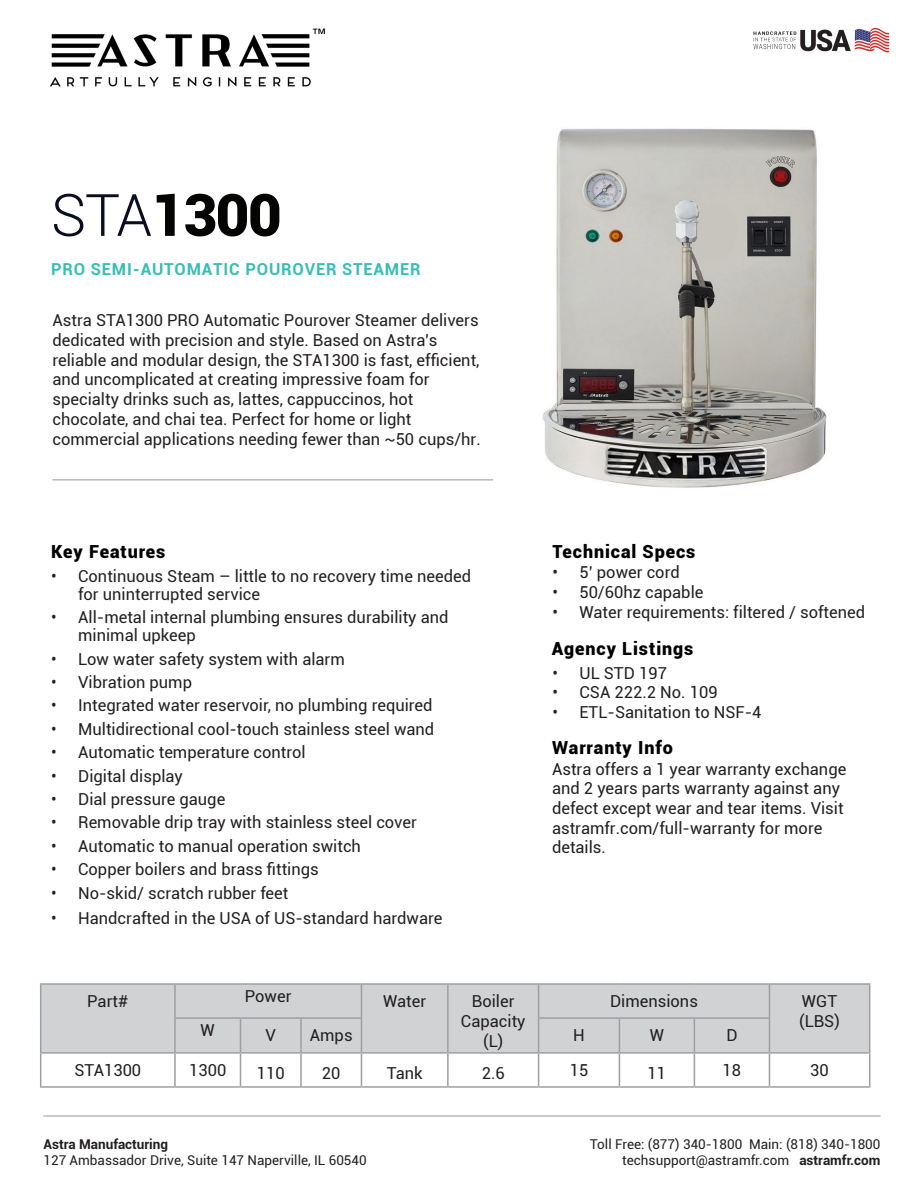
<style>
.page{position:relative;width:918px;height:1188px;background:#fff}
.page>*{position:absolute;margin:0;border:0;box-sizing:border-box;transform-origin:0 0}
.t1{font:900 58.5px "Roboto";color:#040503}
.t2{font:900 18px "Roboto";letter-spacing:.05em;color:#000}
.t3{font:16.5px/19.8px "Roboto";color:#231f20}
.t4{font:700 16.5px "Roboto";letter-spacing:.05em;color:#36beb5}
.t5{font:13.5px/16.2px "Roboto";color:#231f20;text-align:right}
.t6{font:700 13.5px "Roboto";color:#231f20}
.s1{font-weight:300;color:#0a0d21}
.s2{font-style:inherit}
.s3{font-weight:700}
</style>
<div class="page">
<div style="left:41px;top:985px;width:828px;height:67px;background:#d1d2d4"></div>
<hr style="left:40px;top:983px;width:135px;height:2px;background:#9d9fa2">
<hr style="left:40px;top:985px;width:1px;height:33px;background:#9d9fa2">
<hr style="left:175px;top:983px;width:66px;height:2px;background:#9d9fa2">
<hr style="left:174px;top:985px;width:2px;height:32px;background:#9d9fa2">
<hr style="left:241px;top:983px;width:60px;height:2px;background:#9d9fa2">
<hr style="left:301px;top:983px;width:60px;height:2px;background:#9d9fa2">
<hr style="left:361px;top:983px;width:87px;height:2px;background:#9d9fa2">
<hr style="left:361px;top:985px;width:1px;height:32px;background:#9d9fa2">
<hr style="left:448px;top:983px;width:91px;height:2px;background:#9d9fa2">
<hr style="left:447px;top:985px;width:2px;height:33px;background:#9d9fa2">
<hr style="left:539px;top:983px;width:80px;height:2px;background:#9d9fa2">
<hr style="left:538px;top:985px;width:1px;height:32px;background:#9d9fa2">
<hr style="left:619px;top:983px;width:75px;height:2px;background:#9d9fa2">
<hr style="left:694px;top:983px;width:75px;height:2px;background:#9d9fa2">
<hr style="left:769px;top:983px;width:101px;height:2px;background:#9d9fa2">
<hr style="left:769px;top:985px;width:1px;height:32px;background:#9d9fa2">
<hr style="left:869px;top:985px;width:1px;height:33px;background:#9d9fa2">
<hr style="left:40px;top:1018px;width:1px;height:34px;background:#9d9fa2">
<hr style="left:174px;top:1017px;width:67px;height:2px;background:#9d9fa2">
<hr style="left:174px;top:1019px;width:2px;height:33px;background:#9d9fa2">
<hr style="left:241px;top:1017px;width:60px;height:2px;background:#9d9fa2">
<hr style="left:240px;top:1019px;width:1px;height:33px;background:#9d9fa2">
<hr style="left:301px;top:1017px;width:61px;height:2px;background:#9d9fa2">
<hr style="left:300px;top:1019px;width:2px;height:33px;background:#9d9fa2">
<hr style="left:361px;top:1019px;width:1px;height:33px;background:#9d9fa2">
<hr style="left:447px;top:1018px;width:2px;height:34px;background:#9d9fa2">
<hr style="left:538px;top:1017px;width:81px;height:2px;background:#9d9fa2">
<hr style="left:538px;top:1019px;width:1px;height:33px;background:#9d9fa2">
<hr style="left:619px;top:1017px;width:75px;height:2px;background:#9d9fa2">
<hr style="left:619px;top:1019px;width:1px;height:33px;background:#9d9fa2">
<hr style="left:694px;top:1017px;width:76px;height:2px;background:#9d9fa2">
<hr style="left:694px;top:1019px;width:1px;height:33px;background:#9d9fa2">
<hr style="left:769px;top:1019px;width:1px;height:33px;background:#9d9fa2">
<hr style="left:869px;top:1018px;width:1px;height:34px;background:#9d9fa2">
<hr style="left:40px;top:1052px;width:135px;height:2px;background:#9d9fa2">
<hr style="left:40px;top:1054px;width:1px;height:32px;background:#9d9fa2">
<hr style="left:175px;top:1052px;width:66px;height:2px;background:#9d9fa2">
<hr style="left:174px;top:1054px;width:2px;height:32px;background:#9d9fa2">
<hr style="left:241px;top:1052px;width:60px;height:2px;background:#9d9fa2">
<hr style="left:240px;top:1054px;width:1px;height:32px;background:#9d9fa2">
<hr style="left:301px;top:1052px;width:60px;height:2px;background:#9d9fa2">
<hr style="left:300px;top:1054px;width:2px;height:32px;background:#9d9fa2">
<hr style="left:361px;top:1052px;width:87px;height:2px;background:#9d9fa2">
<hr style="left:361px;top:1054px;width:1px;height:32px;background:#9d9fa2">
<hr style="left:448px;top:1052px;width:91px;height:2px;background:#9d9fa2">
<hr style="left:447px;top:1054px;width:2px;height:32px;background:#9d9fa2">
<hr style="left:539px;top:1052px;width:80px;height:2px;background:#9d9fa2">
<hr style="left:538px;top:1054px;width:1px;height:32px;background:#9d9fa2">
<hr style="left:619px;top:1052px;width:75px;height:2px;background:#9d9fa2">
<hr style="left:619px;top:1054px;width:1px;height:32px;background:#9d9fa2">
<hr style="left:694px;top:1052px;width:75px;height:2px;background:#9d9fa2">
<hr style="left:694px;top:1054px;width:1px;height:32px;background:#9d9fa2">
<hr style="left:769px;top:1052px;width:101px;height:2px;background:#9d9fa2">
<hr style="left:769px;top:1054px;width:1px;height:32px;background:#9d9fa2">
<hr style="left:869px;top:1054px;width:1px;height:32px;background:#9d9fa2">
<hr style="left:40px;top:1086px;width:135px;height:2px;background:#9d9fa2">
<hr style="left:175px;top:1086px;width:66px;height:2px;background:#9d9fa2">
<hr style="left:241px;top:1086px;width:60px;height:2px;background:#9d9fa2">
<hr style="left:301px;top:1086px;width:60px;height:2px;background:#9d9fa2">
<hr style="left:361px;top:1086px;width:87px;height:2px;background:#9d9fa2">
<hr style="left:448px;top:1086px;width:91px;height:2px;background:#9d9fa2">
<hr style="left:539px;top:1086px;width:80px;height:2px;background:#9d9fa2">
<hr style="left:619px;top:1086px;width:75px;height:2px;background:#9d9fa2">
<hr style="left:694px;top:1086px;width:75px;height:2px;background:#9d9fa2">
<hr style="left:769px;top:1086px;width:101px;height:2px;background:#9d9fa2">
<img style="left:49px;top:28px;width:276px;height:59px">
<hr style="left:52px;top:480px;width:441px;height:1px;background:#939598">
<img style="left:543px;top:128px;width:284px;height:360px">
<hr style="left:44px;top:1116px;width:836px;height:1px;background:#939598">
<img style="left:753px;top:27px;width:137px;height:26px">
<h1 class="t1" style="left:51px;top:174px;width:232px"><span class="s1">STA</span>1300</h1>
<p class="t4" style="left:51px;top:257px;width:371px"><span class="s2">PRO S</span>EMI-AUTOMATIC POUROVER STEAMER</p>
<p class="t3" style="left:52px;top:310px;width:430px">Astra STA1300 PRO Automatic Pourover Steamer delivers dedicated with precision and style. Based on Astra’s reliable and modular design, the STA1300 is fast, efficient, and uncomplicated at creating impressive foam for specialty drinks such as, lattes, cappuccinos, hot chocolate, and chai tea. Perfect for home or light commercial applications needing fewer than ~50 cups/hr.</p>
<p class="t2" style="left:51px;top:539px;width:116px">Key Features</p>
<p class="t3" style="left:78px;top:566px;width:394px;line-height:18px;text-indent:-27px">• Continuous Steam – little to no recovery time needed for uninterrupted service</p>
<p class="t3" style="left:78px;top:608px;width:372px;line-height:18px;text-indent:-27px">• All-metal internal plumbing ensures durability and minimal upkeep</p>
<p class="t3" style="left:51px;top:648px;width:295px">• Low water safety system with alarm</p>
<p class="t3" style="left:51px;top:672px;width:142px">• Vibration pump</p>
<p class="t3" style="left:51px;top:695px;width:383px">• Integrated water reservoir, no plumbing required</p>
<p class="t3" style="left:51px;top:718px;width:385px">• Multidirectional cool-touch stainless steel wand</p>
<p class="t3" style="left:51px;top:742px;width:256px">• Automatic temperature control</p>
<p class="t3" style="left:51px;top:765px;width:133px">• Digital display</p>
<p class="t3" style="left:51px;top:789px;width:176px">• Dial pressure gauge</p>
<p class="t3" style="left:51px;top:812px;width:367px">• Removable drip tray with stainless steel cover</p>
<p class="t3" style="left:51px;top:835px;width:311px">• Automatic to manual operation switch</p>
<p class="t3" style="left:51px;top:859px;width:269px">• Copper boilers and brass fittings</p>
<p class="t3" style="left:51px;top:882px;width:239px">• No-skid/ scratch rubber feet</p>
<p class="t3" style="left:51px;top:907px;width:393px">• Handcrafted in the USA of US-standard hardware</p>
<p class="t2" style="left:552px;top:539px;width:145px">Technical Specs</p>
<p class="t3" style="left:552px;top:562px;width:129px">• 5’ power cord</p>
<p class="t3" style="left:552px;top:582px;width:153px">• 50/60hz capable</p>
<p class="t3" style="left:552px;top:601px;width:314px">• Water requirements: filtered / softened</p>
<p class="t2" style="left:552px;top:636px;width:143px">Agency Listings</p>
<p class="t3" style="left:553px;top:662px;width:116px">• UL STD 197</p>
<p class="t3" style="left:553px;top:682px;width:167px">• CSA 222.2 No. 109</p>
<p class="t3" style="left:553px;top:702px;width:210px">• ETL-Sanitation to NSF-4</p>
<p class="t2" style="left:552px;top:735px;width:122px">Warranty Info</p>
<p class="t3" style="left:552px;top:758px;width:296px">Astra offers a 1 year warranty exchange and 2 years parts warranty against any defect except wear and tear items. Visit astramfr.com/full-warranty for more details.</p>
<p class="t3" style="left:87px;top:991px;width:43px">Part#</p>
<p class="t3" style="left:245px;top:986px;width:48px">Power</p>
<p class="t3" style="left:383px;top:991px;width:44px">Water</p>
<p class="t3" style="left:461px;top:991px;width:66px;text-align:center">Boiler<br>Capacity (L)</p>
<p class="t3" style="left:610px;top:991px;width:89px">Dimensions</p>
<p class="t3" style="left:799px;top:991px;width:42px">WGT (LBS)</p>
<p class="t3" style="left:201px;top:1020px;width:16px">W</p>
<p class="t3" style="left:266px;top:1025px;width:12px">V</p>
<p class="t3" style="left:310px;top:1025px;width:44px">Amps</p>
<p class="t3" style="left:573px;top:1025px;width:13px">H</p>
<p class="t3" style="left:650px;top:1025px;width:16px">W</p>
<p class="t3" style="left:726px;top:1025px;width:13px">D</p>
<p class="t3" style="left:74px;top:1060px;width:68px">STA1300</p>
<p class="t3" style="left:189px;top:1060px;width:39px">1300</p>
<p class="t3" style="left:257px;top:1062px;width:29px">110</p>
<p class="t3" style="left:322px;top:1062px;width:20px">20</p>
<p class="t3" style="left:387px;top:1062px;width:37px">Tank</p>
<p class="t3" style="left:482px;top:1062px;width:25px">2.6</p>
<p class="t3" style="left:570px;top:1060px;width:20px">15</p>
<p class="t3" style="left:648px;top:1062px;width:20px">11</p>
<p class="t3" style="left:723px;top:1060px;width:20px">18</p>
<p class="t3" style="left:810px;top:1060px;width:20px">30</p>
<p class="t6" style="left:44px;top:1135px;width:126px">Astra Manufacturing</p>
<p class="t5" style="left:44px;top:1152px;width:325px">127 Ambassador Drive, Suite 147 Naperville, IL 60540</p>
<p class="t5" style="left:590px;top:1136px;width:292px">Toll Free: (877) 340-1800 Main: (818) 340-1800 techsupport@astramfr.com <span class="s3">astramfr.com</span></p>
</div>
